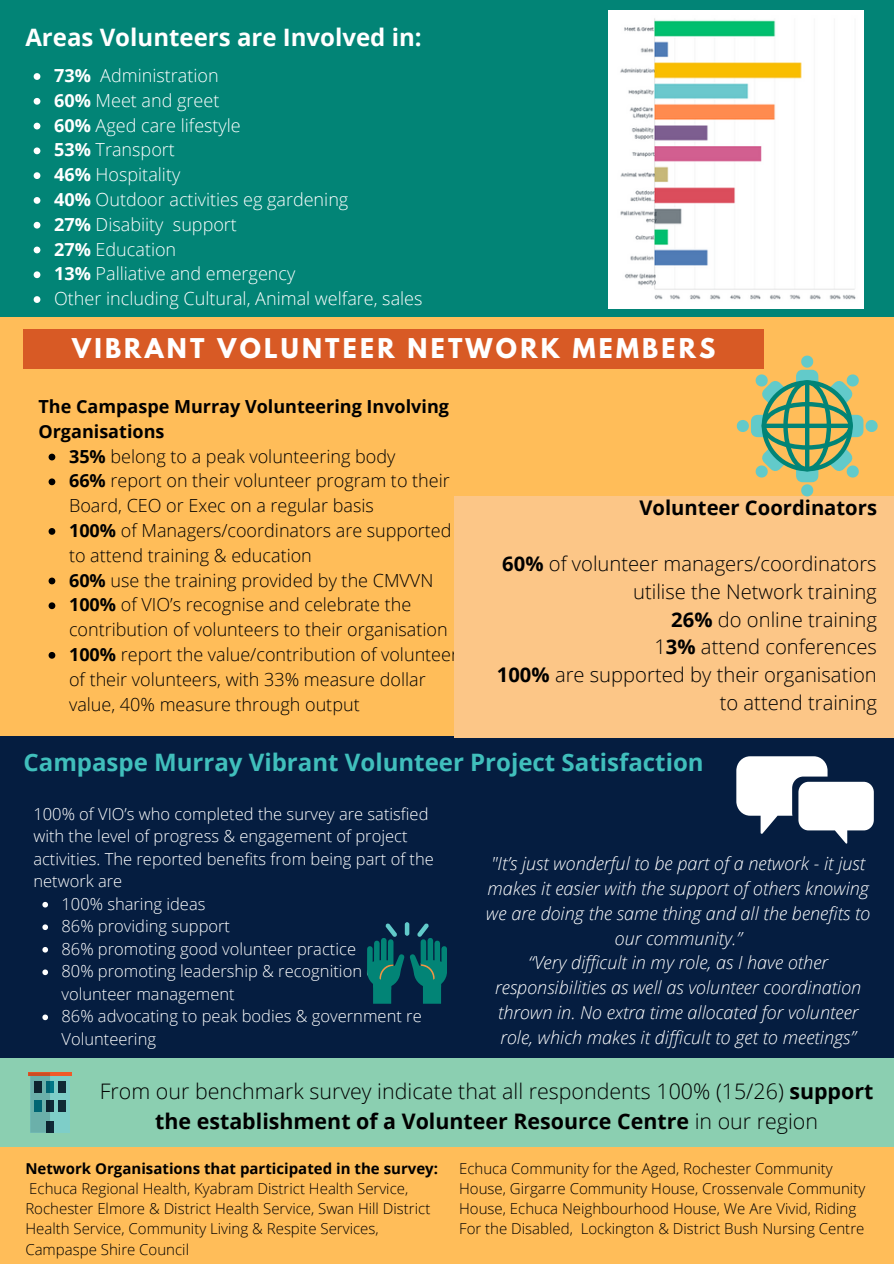
<style>
.page{position:relative;width:894px;height:1264px;background:#fff}
.page>*{position:absolute;margin:0;border:0;box-sizing:border-box;transform-origin:0 0}
.t1{font:700 24.15px "League Spartan";letter-spacing:.135em;color:#fff}
.t2{font:700 24px "Open Sans";color:#40bfbc}
.t3{font:700 24px "Open Sans";color:#fff}
.t4{font:300 21.45px/29.8px "Open Sans";color:#000;text-align:center}
.t5{font:300 20.25px/27.8px "Open Sans";color:#000;text-align:right}
.t6{font:700 20.25px "Open Sans";color:#000}
.t7{font:300 18px/24.8px "Open Sans";color:#000}
.t8{font:italic 300 18px/24.8px "Open Sans";color:#fff;text-align:center}
.t9{font:300 18px/24.8px "Open Sans";color:#fff}
.t10{font:700 18px/24.8px "Open Sans";color:#000}
.t11{font:300 16.5px/22.5px "Open Sans";color:#fff}
.t12{font:300 15px/20.2px "Open Sans";color:#000}
.t13{font:700 15px "Open Sans";color:#000}
.s1{font-weight:700}
</style>
<div class="page">
<div style="left:0;top:0;width:893px;height:1263px;background:#ffbd59"></div>
<div style="left:0;top:737px;width:893px;height:331px;background:#051d40"></div>
<div style="left:23px;top:330px;width:740px;height:39px;background:#d85a25"></div>
<div style="left:0;top:1058px;width:893px;height:88px;background:#8bcfb1"></div>
<div style="left:0;top:0;width:893px;height:317px;background:#028476"></div>
<img style="left:608px;top:10px;width:255px;height:298px">
<svg style="left:49px;top:453px;width:6px;height:7px"></svg>
<svg style="left:49px;top:478px;width:6px;height:7px"></svg>
<svg style="left:49px;top:528px;width:6px;height:7px"></svg>
<svg style="left:49px;top:577px;width:6px;height:7px"></svg>
<svg style="left:49px;top:602px;width:6px;height:7px"></svg>
<svg style="left:49px;top:652px;width:6px;height:6px"></svg>
<svg style="left:736px;top:756px;width:137px;height:88px"></svg>
<div style="left:454px;top:496px;width:439px;height:241px;background:#fcc687"></div>
<div style="left:30px;top:1075px;width:40px;height:57px;background:#7ecec8"></div>
<div style="left:46px;top:1081px;width:8px;height:11px;background:#007787"></div>
<div style="left:46px;top:1121px;width:8px;height:11px;background:#102938"></div>
<div style="left:46px;top:1100px;width:8px;height:11px;background:#102938"></div>
<div style="left:58px;top:1100px;width:7px;height:11px;background:#102938"></div>
<div style="left:58px;top:1081px;width:7px;height:11px;background:#102938"></div>
<hr style="left:28px;top:1072px;width:43px;height:3px;background:#ef5a29">
<svg style="left:28px;top:1072px;width:22px;height:60px"></svg>
<svg style="left:42px;top:901px;width:6px;height:6px"></svg>
<svg style="left:42px;top:924px;width:6px;height:6px"></svg>
<svg style="left:42px;top:947px;width:6px;height:5px"></svg>
<svg style="left:42px;top:969px;width:6px;height:6px"></svg>
<svg style="left:42px;top:1014px;width:6px;height:6px"></svg>
<svg style="left:367px;top:922px;width:80px;height:81px"></svg>
<svg style="left:736px;top:355px;width:141px;height:141px"></svg>
<div style="left:804px;top:380px;width:5px;height:91px;background:#028476;border-radius:2px"></div>
<div style="left:761px;top:423px;width:91px;height:5px;background:#028476;border-radius:2px"></div>
<svg style="left:34px;top:73px;width:6px;height:7px"></svg>
<svg style="left:34px;top:98px;width:6px;height:7px"></svg>
<svg style="left:34px;top:123px;width:6px;height:6px"></svg>
<svg style="left:34px;top:147px;width:6px;height:7px"></svg>
<svg style="left:34px;top:172px;width:6px;height:7px"></svg>
<svg style="left:34px;top:197px;width:6px;height:7px"></svg>
<svg style="left:34px;top:222px;width:6px;height:6px"></svg>
<svg style="left:34px;top:246px;width:6px;height:7px"></svg>
<svg style="left:34px;top:271px;width:6px;height:7px"></svg>
<svg style="left:34px;top:296px;width:6px;height:7px"></svg>
<h2 class="t3" style="left:25px;top:21px;width:398px">Areas Volunteers are Involved in:</h2>
<p class="t9" style="left:54px;top:63px;width:370px"><span class="s1">73%</span> Administration<br><span class="s1">60%</span> Meet and greet<br><span class="s1">60%</span> Aged care lifestyle<br><span class="s1">53%</span> Transport<br><span class="s1">46%</span> Hospitality<br><span class="s1">40%</span> Outdoor activities eg gardening<br><span class="s1">27%</span> Disabiity support<br><span class="s1">27%</span> Education<br><span class="s1">13%</span> Palliative and emergency<br>Other including Cultural, Animal welfare, sales</p>
<h1 class="t1" style="left:72px;top:336px;width:644px">VIBRANT VOLUNTEER NETWORK MEMBERS</h1>
<p class="t10" style="left:38px;top:394px;width:412px">The Campaspe Murray Volunteering Involving<br>Organisations</p>
<p class="t7" style="left:69px;top:443px;width:390px"><span class="s1">35%</span> belong to a peak volunteering body<br><span class="s1">66%</span> report on their volunteer program to their Board, CEO or Exec on a regular basis<br><span class="s1">100%</span> of Managers/coordinators are supported to attend training &amp; education<br><span class="s1">60%</span> use the training provided by the CMVVN <span class="s1">100%</span> of VIO’s recognise and celebrate the contribution of volunteers to their organisation <span class="s1">100%</span> report the value/contribution of volunteer of their volunteers, with 33% measure dollar value, 40% measure through output</p>
<p class="t6" style="left:639px;top:494px;width:239px">Volunteer Coordinators</p>
<p class="t5" style="left:497px;top:549px;width:381px"><span class="s1">60%</span> of volunteer managers/coordinators utilise the Network training<br><span class="s1">26%</span> do online training<br>1<span class="s1">3%</span> attend conferences<br><span class="s1">100%</span> are supported by their organisation to attend training</p>
<h2 class="t2" style="left:23px;top:745px;width:681px">Campaspe Murray Vibrant Volunteer Project Satisfaction</h2>
<p class="t11" style="left:33px;top:802px;width:402px">100% of VIO’s who completed the survey are satisfied with the level of progress &amp; engagement of project activities. The reported benefits from being part of the network are</p>
<p class="t11" style="left:61px;top:892px;width:361px">100% sharing ideas<br>86% providing support<br>86% promoting good volunteer practice<br>80% promoting leadership &amp; recognition of volunteer management<br>86% advocating to peak bodies &amp; government re<br>Volunteering</p>
<p class="t8" style="left:486px;top:851px;width:385px">"It’s just wonderful to be part of a network - it just makes it easier with the support of others knowing we are doing the same thing and all the benefits to our community.”<br>“Very difficult in my role, as I have other responsibilities as well as volunteer coordination thrown in. No extra time allocated for volunteer role, which makes it difficult to get to meetings”</p>
<p class="t4" style="left:100px;top:1075px;width:774px">From our benchmark survey indicate that all respondents 100% (15/26) <span class="s1">support the establishment of a Volunteer Resource Centre</span> in our region</p>
<p class="t13" style="left:25px;top:1157px;width:414px">Network Organisations that participated in the survey:</p>
<p class="t12" style="left:25px;top:1177px;width:406px">Echuca Regional Health, Kyabram District Health Service, Rochester Elmore &amp; District Health Service, Swan Hill District Health Service, Community Living &amp; Respite Services, Campaspe Shire Council</p>
<p class="t12" style="left:459px;top:1157px;width:407px">Echuca Community for the Aged, Rochester Community House, Girgarre Community House, Crossenvale Community House, Echuca Neighbourhood House, We Are Vivid, Riding For the Disabled, Lockington &amp; District Bush Nursing Centre</p>
</div>
